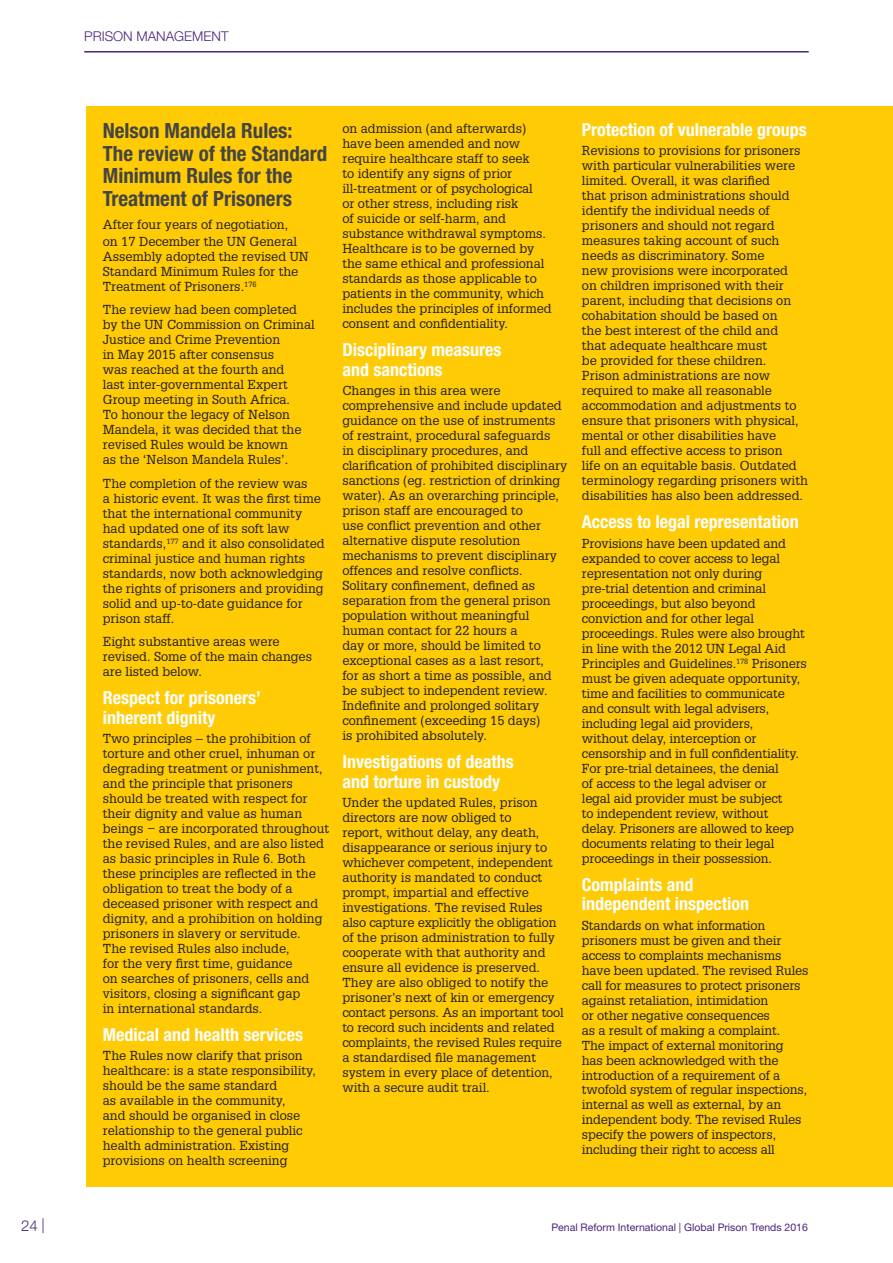
<style>
.page{position:relative;width:893px;height:1263px;background:#fff}
.page>*{position:absolute;margin:0;border:0;box-sizing:border-box;transform-origin:0 0}
.t1{font:700 condensed 21px/22.5px "Helvetica Neue LT Std";color:#444}
.t2{font:700 condensed 18px/19.5px "Helvetica Neue LT Std";color:#fff}
.t3{font:300 15px "Helvetica Neue LT Std";color:#4b247b}
.t4{font:300 13.5px "Helvetica Neue LT Std";color:#4b247b}
.t5{font:12.75px/15px "Glypha";color:#231f20}
.t6{font:10.5px "Helvetica Neue LT Std";color:#4b247b}
</style>
<div class="page">
<hr style="left:84px;top:51px;width:725px;height:2px;background:#4b247b">
<div style="left:792px;top:106px;width:101px;height:1080px;background:#ffcb05"></div>
<div style="left:86px;top:106px;width:723px;height:1080px;background:#ffcb05"></div>
<p class="t4" style="left:84px;top:28px;width:146px">PRISON MANAGEMENT</p>
<h1 class="t1" style="left:103px;top:119px;width:226px">Nelson Mandela Rules:<br>The review of the Standard<br>Minimum Rules for the<br>Treatment of Prisoners</h1>
<p class="t5" style="left:103px;top:216px;width:196px;line-height:16.5px">After four years of negotiation, on 17 December the UN General</p>
<p class="t5" style="left:103px;top:248px;width:207px">Assembly adopted the revised UN<br>Standard Minimum Rules for the<br>Treatment of Prisoners.<sup>176</sup></p>
<p class="t5" style="left:103px;top:302px;width:213px">The review had been completed by the UN Commission on Criminal<br>Justice and Crime Prevention<br>in May 2015 after consensus<br>was reached at the fourth and<br>last inter-governmental Expert<br>Group meeting in South Africa.<br>To honour the legacy of Nelson<br>Mandela, it was decided that the revised Rules would be known<br>as the ‘Nelson Mandela Rules’.</p>
<p class="t5" style="left:103px;top:475px;width:223px">The completion of the review was<br>a historic event. It was the first time that the international community had updated one of its soft law standards,<sup>177</sup> and it also consolidated criminal justice and human rights standards, now both acknowledging the rights of prisoners and providing solid and up-to-date guidance for prison staff.</p>
<p class="t5" style="left:103px;top:634px;width:211px">Eight substantive areas were revised. Some of the main changes are listed below.</p>
<h2 class="t2" style="left:103px;top:688px;width:159px">Respect for prisoners’ inherent dignity</h2>
<p class="t5" style="left:103px;top:731px;width:228px">Two principles – the prohibition of torture and other cruel, inhuman or degrading treatment or punishment, and the principle that prisoners should be treated with respect for their dignity and value as human beings − are incorporated throughout the revised Rules, and are also listed as basic principles in Rule 6. Both these principles are reflected in the obligation to treat the body of a deceased prisoner with respect and dignity, and a prohibition on holding prisoners in slavery or servitude.<br>The revised Rules also include,<br>for the very first time, guidance<br>on searches of prisoners, cells and visitors, closing a significant gap<br>in international standards.</p>
<h2 class="t2" style="left:103px;top:1025px;width:202px">Medical and health services</h2>
<p class="t5" style="left:103px;top:1048px;width:215px">The Rules now clarify that prison healthcare: is a state responsibility, should be the same standard<br>as available in the community,<br>and should be organised in close relationship to the general public health administration. Existing provisions on health screening</p>
<p class="t5" style="left:342px;top:121px;width:211px">on admission (and afterwards) have been amended and now require healthcare staff to seek<br>to identify any signs of prior ill‑treatment or of psychological<br>or other stress, including risk<br>of suicide or self‑harm, and substance withdrawal symptoms.<br>Healthcare is to be governed by the same ethical and professional standards as those applicable to patients in the community, which includes the principles of informed consent and confidentiality.</p>
<h2 class="t2" style="left:342px;top:340px;width:161px">Disciplinary measures and sanctions</h2>
<p class="t5" style="left:342px;top:383px;width:226px">Changes in this area were comprehensive and include updated guidance on the use of instruments of restraint, procedural safeguards<br>in disciplinary procedures, and clarification of prohibited disciplinary sanctions (eg. restriction of drinking water). As an overarching principle, prison staff are encouraged to<br>use conflict prevention and other alternative dispute resolution mechanisms to prevent disciplinary offences and resolve conflicts.<br>Solitary confinement, defined as separation from the general prison population without meaningful human contact for 22 hours a<br>day or more, should be limited to exceptional cases as a last resort,<br>for as short a time as possible, and be subject to independent review.<br>Indefinite and prolonged solitary confinement (exceeding 15 days)<br>is prohibited absolutely.</p>
<h2 class="t2" style="left:342px;top:752px;width:173px">Investigations of deaths and torture in custody</h2>
<p class="t5" style="left:342px;top:795px;width:223px">Under the updated Rules, prison directors are now obliged to<br>report, without delay, any death, disappearance or serious injury to whichever competent, independent authority is mandated to conduct prompt, impartial and effective investigations. The revised Rules also capture explicitly the obligation of the prison administration to fully cooperate with that authority and ensure all evidence is preserved.<br>They are also obliged to notify the prisoner’s next of kin or emergency contact persons. As an important tool to record such incidents and related complaints, the revised Rules require a standardised file management system in every place of detention, with a secure audit trail.</p>
<h2 class="t2" style="left:582px;top:120px;width:226px">Protection of vulnerable groups</h2>
<p class="t5" style="left:582px;top:143px;width:227px">Revisions to provisions for prisoners with particular vulnerabilities were limited. Overall, it was clarified<br>that prison administrations should identify the individual needs of prisoners and should not regard measures taking account of such needs as discriminatory. Some<br>new provisions were incorporated<br>on children imprisoned with their parent, including that decisions on cohabitation should be based on<br>the best interest of the child and<br>that adequate healthcare must<br>be provided for these children.<br>Prison administrations are now required to make all reasonable accommodation and adjustments to ensure that prisoners with physical, mental or other disabilities have<br>full and effective access to prison<br>life on an equitable basis. Outdated terminology regarding prisoners with disabilities has also been addressed.</p>
<h2 class="t2" style="left:582px;top:512px;width:218px">Access to legal representation</h2>
<p class="t5" style="left:582px;top:535px;width:226px">Provisions have been updated and expanded to cover access to legal representation not only during pre-trial detention and criminal proceedings, but also beyond conviction and for other legal proceedings. Rules were also brought in line with the 2012 UN Legal Aid Principles and Guidelines.<sup>178</sup> Prisoners must be given adequate opportunity, time and facilities to communicate and consult with legal advisers, including legal aid providers,<br>without delay, interception or censorship and in full confidentiality.<br>For pre-trial detainees, the denial<br>of access to the legal adviser or<br>legal aid provider must be subject<br>to independent review, without<br>delay. Prisoners are allowed to keep documents relating to their legal proceedings in their possession.</p>
<h2 class="t2" style="left:582px;top:874px;width:169px">Complaints and independent inspection</h2>
<p class="t5" style="left:582px;top:917px;width:228px">Standards on what information prisoners must be given and their access to complaints mechanisms have been updated. The revised Rules call for measures to protect prisoners against retaliation, intimidation<br>or other negative consequences<br>as a result of making a complaint.<br>The impact of external monitoring<br>has been acknowledged with the introduction of a requirement of a twofold system of regular inspections, internal as well as external, by an independent body. The revised Rules specify the powers of inspectors, including their right to access all</p>
<p class="t3" style="left:21px;top:1216px;width:25px">24 |</p>
<p class="t6" style="left:551px;top:1221px;width:258px">Penal Reform International | Global Prison Trends 2016</p>
</div>
